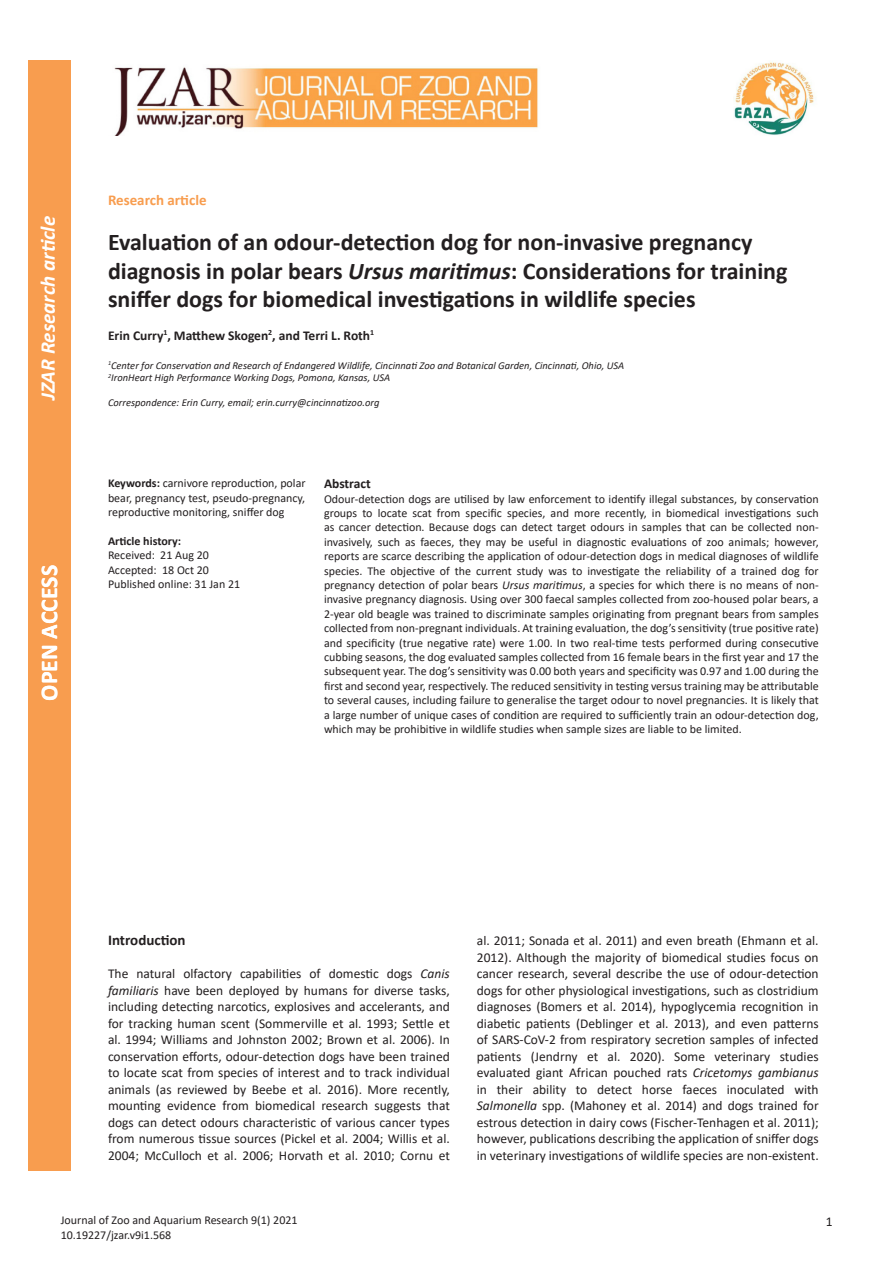
<style>
.page{position:relative;width:893px;height:1263px;background:#fff}
.page>*{position:absolute;margin:0;border:0;box-sizing:border-box;transform-origin:0 0}
.t1{font:700 24px/28.8px "Calibri";color:#231f20}
.Default{font:700 24px "Calibri";color:#fff}
.t2{font:italic 700 21px "Calibri";color:#fff}
.t3{font:700 15px "Calibri";color:#f89d4f}
.Main_heading{font:700 15px "Calibri";color:#231f20}
.Body_para_1{font:13.5px/16.5px "Calibri";color:#231f20;text-align:justify}
.Author_names{font:700 13.5px "Calibri";color:#231f20}
.Default-2{font:700 13.5px "Calibri";color:#231f20}
.Abstract{font:12px/14.4px "Calibri";color:#231f20}
.Key_hist_refs_text{font:12px/14.4px "Calibri";color:#231f20;text-align:justify}
.Default-3{font:700 12px "Calibri";color:#231f20}
.Author_affiliation{font:italic 10.5px "Calibri";color:#231f20}
.s1{font-style:italic}
.s2{font-weight:700}
</style>
<div class="page">
<img style="left:734px;top:61px;width:80px;height:74px">
<img style="left:114px;top:67px;width:424px;height:68px">
<div style="left:28px;top:61px;width:42px;height:1110px;background:#f89d4f"></div>
<h2 class="t2" style="left:33px;top:400px;width:186px;rotate:-90deg">JZAR Research article</h2>
<p class="Default" style="left:32px;top:701px;width:137px;rotate:-90deg">OPEN ACCESS</p>
<p class="t3" style="left:108px;top:189px;width:100px">Research article</p>
<p class="t1" style="left:108px;top:227px;width:681px">Evaluation of an odour-detection dog for non-invasive pregnancy diagnosis in polar bears <span class="s1">Ursus maritimus</span>: Considerations for training sniffer dogs for biomedical investigations in wildlife species</p>
<p class="Author_names" style="left:108px;top:326px;width:268px">Erin Curry<sup>1</sup>, Matthew Skogen<sup>2</sup>, and Terri L. Roth<sup>1</sup></p>
<p class="Author_affiliation" style="left:108px;top:358px;width:518px"><sup>1</sup>Center for Conservation and Research of Endangered Wildlife, Cincinnati Zoo and Botanical Garden, Cincinnati, Ohio, USA</p>
<p class="Author_affiliation" style="left:108px;top:370px;width:284px"><sup>2</sup>IronHeart High Performance Working Dogs, Pomona, Kansas, USA</p>
<p class="Author_affiliation" style="left:108px;top:396px;width:273px">Correspondence: Erin Curry, email; erin.curry@cincinnatizoo.org</p>
<p class="Key_hist_refs_text" style="left:108px;top:476px;width:199px"><span class="s2">Keywords:</span> carnivore reproduction, polar bear, pregnancy test, pseudo-pregnancy, reproductive monitoring, sniffer dog</p>
<p class="Default-3" style="left:108px;top:532px;width:75px">Article history:</p>
<p class="Key_hist_refs_text" style="left:108px;top:548px;width:102px">Received: 21 Aug 20</p>
<p class="Key_hist_refs_text" style="left:108px;top:562px;width:102px">Accepted: 18 Oct 20</p>
<p class="Key_hist_refs_text" style="left:108px;top:576px;width:134px">Published online: 31 Jan 21</p>
<p class="Default-2" style="left:324px;top:474px;width:48px">Abstract</p>
<p class="Abstract" style="left:324px;top:491px;width:496px;text-align:justify">Odour-detection dogs are utilised by law enforcement to identify illegal substances, by conservation groups to locate scat from specific species, and more recently, in biomedical investigations such as cancer detection. Because dogs can detect target odours in samples that can be collected non&shy;invasively, such as faeces, they may be useful in diagnostic evaluations of zoo animals; however, reports are scarce describing the application of odour-detection dogs in medical diagnoses of wildlife species. The objective of the current study was to investigate the reliability of a trained dog for pregnancy detection of polar bears <span class="s1">Ursus maritimus</span>, a species for which there is no means of non&shy;invasive pregnancy diagnosis. Using over 300 faecal samples collected from zoo-housed polar bears, a 2-year old beagle was trained to discriminate samples originating from pregnant bears from samples collected from non-pregnant individuals. At training evaluation, the dog’s sensitivity (true positive rate) and specificity (true negative rate) were 1.00. In two real-time tests performed during consecutive cubbing seasons, the dog evaluated samples collected from 16 female bears in the first year and 17 the subsequent year. The dog’s sensitivity was 0.00 both years and specificity was 0.97 and 1.00 during the first and second year, respectively. The reduced sensitivity in testing versus training may be attributable to several causes, including failure to generalise the target odour to novel pregnancies. It is likely that a large number of unique cases of condition are required to sufficiently train an odour-detection dog, which may be prohibitive in wildlife studies when sample sizes are liable to be limited.</p>
<p class="Main_heading" style="left:108px;top:929px;width:79px">Introduction</p>
<p class="Body_para_1" style="left:108px;top:965px;width:343px">The natural olfactory capabilities of domestic dogs <span class="s1">Canis familiaris</span> have been deployed by humans for diverse tasks, including detecting narcotics, explosives and accelerants, and for tracking human scent (Sommerville et al. 1993; Settle et al. 1994; Williams and Johnston 2002; Brown et al. 2006). In conservation efforts, odour-detection dogs have been trained to locate scat from species of interest and to track individual animals (as reviewed by Beebe et al. 2016). More recently, mounting evidence from biomedical research suggests that dogs can detect odours characteristic of various cancer types from numerous tissue sources (Pickel et al. 2004; Willis et al.<br>2004; McCulloch et al. 2006; Horvath et al. 2010; Cornu et</p>
<p class="Body_para_1" style="left:477px;top:932px;width:343px">al. 2011; Sonada et al. 2011) and even breath (Ehmann et al.<br>2012). Although the majority of biomedical studies focus on cancer research, several describe the use of odour-detection dogs for other physiological investigations, such as clostridium diagnoses (Bomers et al. 2014), hypoglycemia recognition in diabetic patients (Deblinger et al. 2013), and even patterns of SARS-CoV-2 from respiratory secretion samples of infected patients (Jendrny et al. 2020). Some veterinary studies evaluated giant African pouched rats <span class="s1">Cricetomys gambianus </span>in their ability to detect horse faeces inoculated with <span class="s1">Salmonella</span> spp. (Mahoney et al. 2014) and dogs trained for estrous detection in dairy cows (Fischer-Tenhagen et al. 2011); however, publications describing the application of sniffer dogs in veterinary investigations of wildlife species are non-existent.</p>
<p class="Abstract" style="left:61px;top:1213px;width:238px">Journal of Zoo and Aquarium Research 9(1) 2021<br>10.19227/jzar.v9i1.568</p>
<p class="Body_para_1" style="left:826px;top:1212px;width:8px">1</p>
</div>
